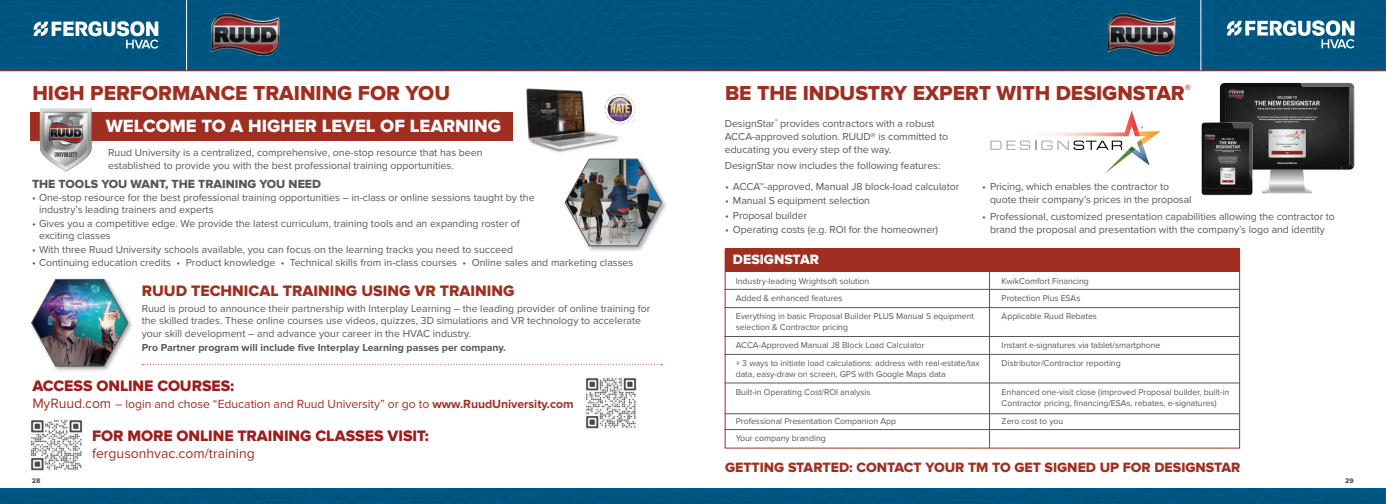
<style>
.page{position:relative;width:1386px;height:504px;background:#fff}
.page>*{position:absolute;margin:0;border:0;box-sizing:border-box;transform-origin:0 0}
.t1{font:21px "Proxima Nova Extrabld";color:#a02f22}
.t2{font:18.38px "Proxima Nova Extrabld";color:#fff}
.t3{font:15.75px "Proxima Nova Extrabld";letter-spacing:-.005em;color:#9c1e1e}
.t4{font:15.75px "Proxima Nova Extrabld";color:#a02f22}
.t5{font:14px "Proxima Nova Extrabld";color:#a02f22}
.t6{font:14px "Proxima Nova";color:#a02f22}
.t7{font:14px "Proxima Nova Extrabld";color:#fff}
.t8{font:12.25px "Proxima Nova";letter-spacing:-.005em;color:#a02f22}
.t9{font:12.25px "Proxima Nova Extrabld";color:#57585a}
.t10{font:10.5px/13.1px "Proxima Nova";color:#57585a}
.t11{font:700 10.5px "Proxima Nova";color:#57585a}
.t12{font:8.75px/17.7px "Proxima Nova";letter-spacing:-.005em;color:#57585a}
.t13{font:7px "Proxima Nova Extrabld";color:#57585a}
.s1{font-size:14px}
.s2{font-weight:700}
</style>
<div class="page">
<div style="left:0;top:488px;width:1386px;height:16px;background:#005480"></div>
<svg style="left:0;top:0;width:1386px;height:70px;background:#0a5881"></svg>
<hr style="left:186px;top:0;width:1px;height:71px;background:#fff">
<hr style="left:1200px;top:0;width:1px;height:71px;background:#fff">
<hr style="left:0;top:70px;width:1386px;height:1px;background:#a02f22">
<img style="left:1126px;top:110px;width:11px;height:16px">
<svg style="left:990px;top:126px;width:170px;height:48px"></svg>
<hr style="left:724px;top:289px;width:515px;height:1px;background:#57585a">
<hr style="left:724px;top:307px;width:515px;height:1px;background:#57585a">
<hr style="left:724px;top:336px;width:515px;height:1px;background:#57585a">
<hr style="left:724px;top:354px;width:515px;height:1px;background:#57585a">
<hr style="left:724px;top:383px;width:515px;height:1px;background:#57585a">
<hr style="left:724px;top:414px;width:515px;height:1px;background:#57585a">
<hr style="left:724px;top:429px;width:515px;height:1px;background:#57585a">
<hr style="left:989px;top:272px;width:1px;height:176px;background:#57585a">
<div style="left:725px;top:248px;width:515px;height:24px;background:#a02f22"></div>
<div style="left:30px;top:112px;width:483px;height:28px;background:#a02f22"></div>
<img style="left:30px;top:108px;width:71px;height:64px">
<img style="left:30px;top:418px;width:53px;height:54px">
<img style="left:584px;top:376px;width:54px;height:54px">
<svg style="left:142px;top:364px;width:521px;height:1px"></svg>
<svg style="left:1201px;top:83px;width:154px;height:112px"></svg>
<img style="left:1204px;top:129px;width:46px;height:61px">
<img style="left:526px;top:88px;width:98px;height:65px">
<img style="left:611px;top:94px;width:17px;height:4px">
<div style="left:564px;top:157px;width:104px;height:95px;background:#231f20;opacity:.4"></div>
<img style="left:565px;top:159px;width:97px;height:87px">
<div style="left:30px;top:277px;width:104px;height:96px;background:#231f20;opacity:.4"></div>
<img style="left:31px;top:279px;width:97px;height:87px">
<h1 class="t1" style="left:32px;top:80px;width:419px">HIGH PERFORMANCE TRAINING FOR YOU</h1>
<h2 class="t2" style="left:106px;top:115px;width:397px">WELCOME TO A HIGHER LEVEL OF LEARNING</h2>
<p class="t10" style="left:108px;top:146px;width:376px">Ruud University is a centralized, comprehensive, one-stop resource that has been established to provide you with the best professional training opportunities.</p>
<p class="t9" style="left:32px;top:177px;width:291px">THE TOOLS YOU WANT, THE TRAINING YOU NEED</p>
<p class="t10" style="left:39px;top:192px;width:497px;line-height:12.2px;text-indent:-7px">• One-stop resource for the best professional training opportunities – in-class or online sessions taught by the industry’s leading trainers and experts</p>
<p class="t10" style="left:39px;top:218px;width:482px;line-height:12.2px;text-indent:-7px">• Gives you a competitive edge. We provide the latest curriculum, training tools and an expanding roster of exciting classes</p>
<p class="t10" style="left:32px;top:243px;width:483px">• With three Ruud University schools available, you can focus on the learning tracks you need to succeed</p>
<p class="t10" style="left:32px;top:256px;width:603px">• Continuing education credits • Product knowledge • Technical skills from in-class courses • Online sales and marketing classes</p>
<h3 class="t4" style="left:142px;top:282px;width:374px">RUUD TECHNICAL TRAINING USING VR TRAINING</h3>
<p class="t10" style="left:142px;top:302px;width:510px;line-height:12.7px">Ruud is proud to announce their partnership with Interplay Learning – the leading provider of online training for the skilled trades. These online courses use videos, quizzes, 3D simulations and VR technology to accelerate your skill development – and advance your career in the HVAC industry.</p>
<p class="t11" style="left:142px;top:341px;width:366px">Pro Partner program will include five Interplay Learning passes per company.</p>
<h3 class="t3" style="left:32px;top:376px;width:204px">ACCESS ONLINE COURSES:</h3>
<p class="t8" style="left:32px;top:397px;width:543px"><span class="s1">MyRuud.com</span> – login and chose “Education and Ruud University” or go to <span class="s2">www.RuudUniversity.com</span></p>
<h3 class="t3" style="left:92px;top:427px;width:338px">FOR MORE ONLINE TRAINING CLASSES VISIT:</h3>
<h3 class="t6" style="left:92px;top:445px;width:164px">fergusonhvac.com/training</h3>
<h1 class="t1" style="left:725px;top:81px;width:467px">BE THE INDUSTRY EXPERT WITH DESIGNSTAR<sup>®</sup></h1>
<p class="t10" style="left:725px;top:117px;width:225px">DesignStar<sup>®</sup> provides contractors with a robust<br>ACCA-approved solution. RUUD® is committed to educating you every step of the way.</p>
<p class="t10" style="left:725px;top:160px;width:217px">DesignStar now includes the following features:</p>
<p class="t10" style="left:725px;top:180px;width:236px">• ACCA™-approved, Manual J8 block-load calculator</p>
<p class="t10" style="left:725px;top:194px;width:147px">• Manual S equipment selection</p>
<p class="t10" style="left:725px;top:209px;width:84px">• Proposal builder</p>
<p class="t10" style="left:725px;top:223px;width:215px">• Operating costs (e.g. ROI for the homeowner)</p>
<h3 class="t7" style="left:733px;top:252px;width:88px">DESIGNSTAR</h3>
<p class="t10" style="left:990px;top:180px;width:203px;text-indent:-8px">• Pricing, which enables the contractor to quote their company’s prices in the proposal</p>
<p class="t10" style="left:982px;top:210px;width:354px;text-align:center">• Professional, customized presentation capabilities allowing the contractor to brand the proposal and presentation with the company’s logo and identity</p>
<p class="t12" style="left:736px;top:272px;width:240px">Industry-leading Wrightsoft solution<br>Added &amp; enhanced features<br>Everything in basic Proposal Builder PLUS Manual S equipment</p>
<p class="t12" style="left:736px;top:319px;width:245px">selection &amp; Contractor pricing<br>ACCA-Approved Manual J8 Block Load Calculator<br>+ 3 ways to initiate load calculations: address with real-estate/tax</p>
<p class="t12" style="left:736px;top:365px;width:211px">data, easy-draw on screen, GPS with Google Maps data<br>Built-in Operating Cost/ROI analysis</p>
<p class="t12" style="left:736px;top:412px;width:162px">Professional Presentation Companion App<br>Your company branding</p>
<p class="t12" style="left:1002px;top:272px;width:97px">KwikComfort Financing<br>Protection Plus ESAs<br>Applicable Ruud Rebates</p>
<p class="t12" style="left:1002px;top:336px;width:160px">Instant e-signatures via tablet/smartphone<br>Distributor/Contractor reporting</p>
<p class="t12" style="left:1002px;top:386px;width:229px;line-height:11.4px">Enhanced one-visit close (improved Proposal builder, built-in<br>Contractor pricing, financing/ESAs, rebates, e-signatures)</p>
<p class="t12" style="left:1002px;top:412px;width:63px">Zero cost to you</p>
<h3 class="t5" style="left:725px;top:459px;width:517px">GETTING STARTED: CONTACT YOUR TM TO GET SIGNED UP FOR DESIGNSTAR</h3>
<p class="t13" style="left:32px;top:477px;width:10px">28</p>
<p class="t13" style="left:1345px;top:477px;width:10px">29</p>
</div>
